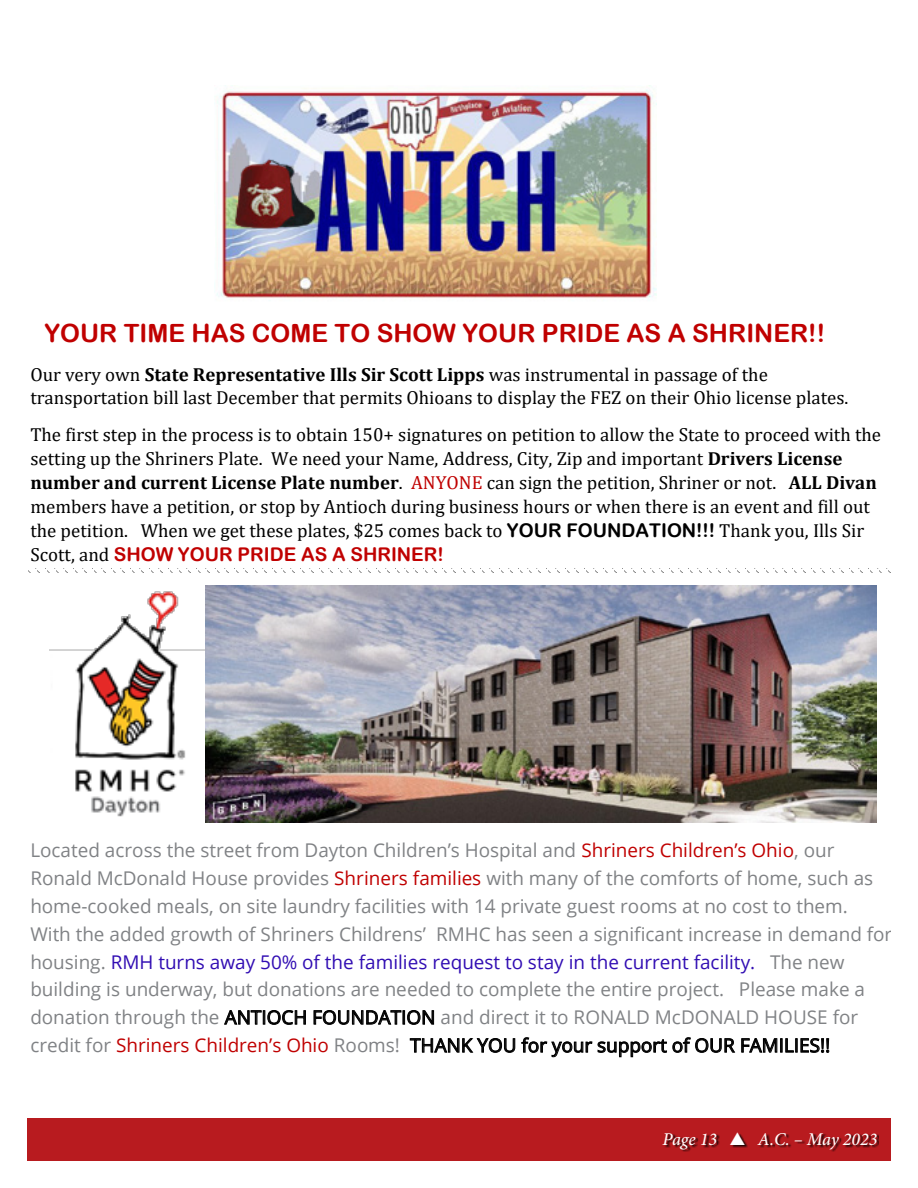
<style>
.page{position:relative;width:918px;height:1188px;background:#fff}
.page>*{position:absolute;margin:0;border:0;box-sizing:border-box;transform-origin:0 0}
.t1{font:25.2px "Arial Rounded MT Bold";color:#c00000}
.t2{font:18.9px/27.9px "Open Sans";color:#808285}
.t3{font:18.9px/24px "Cambria";color:#000}
.t4{font:18.9px "Arial Rounded MT Bold";color:#c00000}
.t5{font:italic 500 18px "Minion Pro";color:#fff}
.s1{font-weight:700}
.s2{color:#c00000}
.s3{font-family:"Arial Rounded MT Bold"}
.s4{font-family:"Cambria";color:#000}
.s5{color:#310db3}
.s6{color:#000}
</style>
<div class="page">
<div style="left:27px;top:1119px;width:864px;height:42px;background:#b81b1f"></div>
<div style="left:664px;top:1133px;width:215px;height:19px;background:#000;opacity:.75"></div>
<svg style="left:28px;top:568px;width:863px;height:5px"></svg>
<img style="left:217px;top:85px;width:439px;height:213px">
<img style="left:49px;top:591px;width:157px;height:232px">
<img style="left:206px;top:585px;width:670px;height:238px">
<img style="left:231px;top:150px;width:87px;height:87px">
<h1 class="t1" style="left:44px;top:318px;width:782px">YOUR TIME HAS COME TO SHOW YOUR PRIDE AS A SHRINER!!</h1>
<p class="t3" style="left:30px;top:362px;width:820px">Our very own <span class="s1">State Representative Ills Sir Scott Lipps</span> was instrumental in passage of the transportation bill last December that permits Ohioans to display the FEZ on their Ohio license plates.</p>
<p class="t3" style="left:30px;top:423px;width:852px">The first step in the process is to obtain 150+ signatures on petition to allow the State to proceed with the setting up the Shriners Plate. We need your Name, Address, City, Zip and important <span class="s1">Drivers License number and current License Plate number</span>. <span class="s2">ANYONE</span> can sign the petition, Shriner or not. <span class="s1">ALL Divan </span>members have a petition, or stop by Antioch during business hours or when there is an event and fill out the petition. When we get these plates, $25 comes back to <span class="s3">YOUR FOUNDATION!!!</span> Thank you, Ills Sir</p>
<p class="t4" style="left:30px;top:543px;width:415px"><span class="s4">Scott, and</span> SHOW YOUR PRIDE AS A SHRINER!</p>
<p class="t2" style="left:30px;top:836px;width:863px">Located across the street from Dayton Children’s Hospital and <span class="s2">Shriners Children’s Ohio</span>, our Ronald McDonald House provides <span class="s2">Shriners families</span> with many of the comforts of home, such as home-cooked meals, on site laundry facilities with 14 private guest rooms at no cost to them.<br>With the added growth of Shriners Childrens’ RMHC has seen a significant increase in demand for housing. <span class="s5">RMH turns away 50% of the families request to stay in the current facility.</span> The new building is underway, but donations are needed to complete the entire project. Please make a donation through the <span class="s6">ANTIOCH FOUNDATION</span> and direct it to RONALD McDONALD HOUSE for credit for <span class="s2">Shriners Children’s Ohio</span> Rooms! <span class="s6">THANK YOU for your support of OUR FAMILIES!!</span></p>
<p class="t5" style="left:663px;top:1127px;width:216px">Page 13 ▲ A.C. – May 2023</p>
</div>
